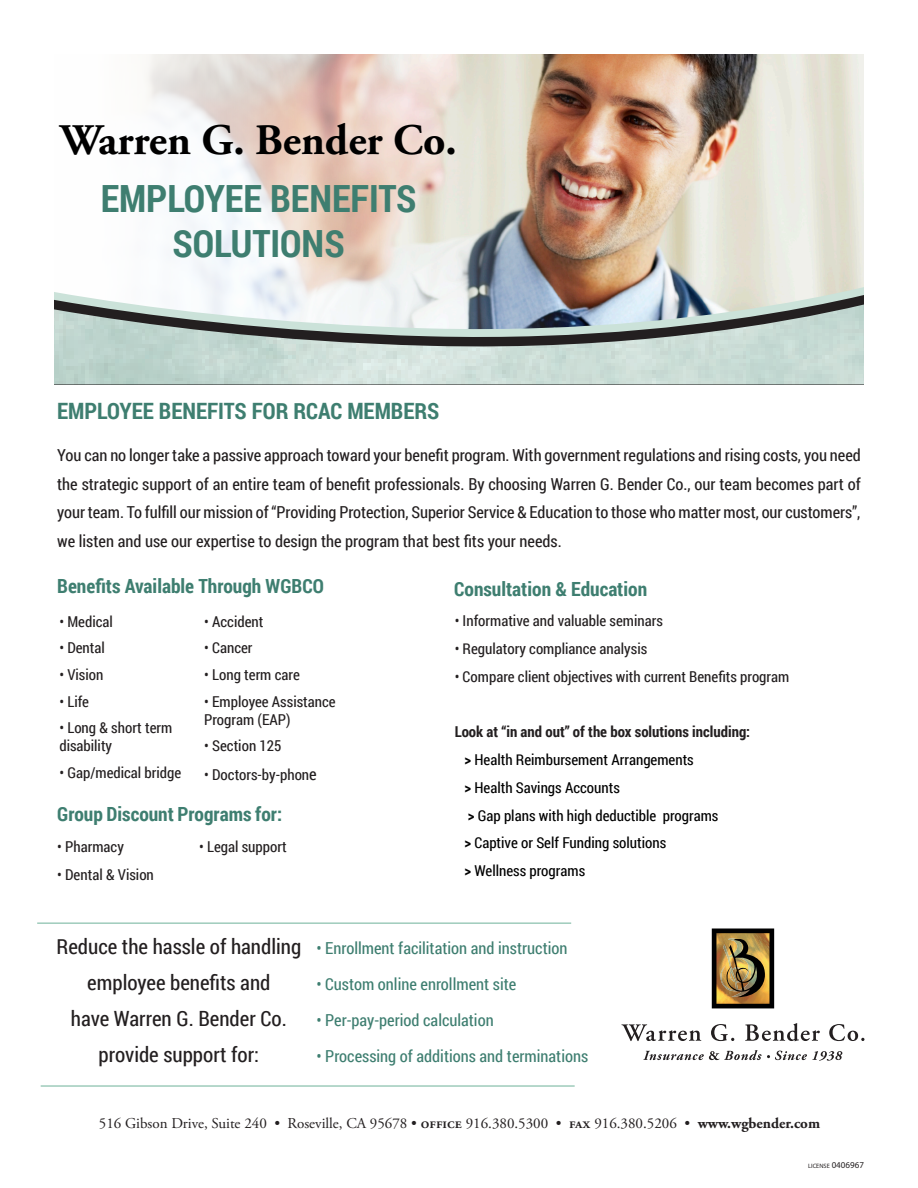
<style>
.page{position:relative;width:918px;height:1188px;background:#fff}
.page>*{position:absolute;margin:0;border:0;box-sizing:border-box;transform-origin:0 0}
.Headline{font:700 43.5px "Adobe Garamond Pro";color:#000}
.Headline-2{font:700 37.5px/45px "Roboto Condensed";color:#3e7e70;text-align:center}
.Subhead{font:700 22.5px "Roboto Condensed";color:#3e7e70}
.Accent_Type{font:21px/36px "Roboto Condensed";color:#231f20;text-align:center}
.t1{font:700 19.5px "Roboto Condensed";color:#3e7e70}
.t2{font:16.5px/28.5px "Roboto Condensed";color:#231f20;text-align:justify}
.Bullets_-_Last_Bulle{font:16.5px "Roboto Condensed";color:#3e7e70}
.Bullets_-_Last_Bulle-2{font:15px/18px "Roboto Condensed";color:#231f20}
.t3{font:15px "Roboto Condensed";color:#000}
.Office_Contact_Info{font:15px "Adobe Garamond Pro";color:#231f20}
.t4{font:700 15px "Roboto Condensed";color:#231f20}
.License{font:6.3px "Myriad Pro";color:#231f20}
.s1{font-size:16.5px}
.s2{font-weight:700}
.s3{font-weight:600}
.s4{font-size:9px}
</style>
<div class="page">
<img style="left:146px;top:54px;width:718px;height:208px">
<img style="left:712px;top:929px;width:62px;height:79px">
<svg style="left:621px;top:1024px;width:80px;height:17px"></svg>
<svg style="left:711px;top:1024px;width:23px;height:17px"></svg>
<svg style="left:745px;top:1023px;width:75px;height:18px"></svg>
<svg style="left:829px;top:1024px;width:35px;height:17px"></svg>
<svg style="left:643px;top:1050px;width:199px;height:11px"></svg>
<svg style="left:193px;top:262px;width:671px;height:8px"></svg>
<svg style="left:54px;top:270px;width:810px;height:35px"></svg>
<img style="left:54px;top:305px;width:810px;height:79px">
<hr style="left:41px;top:1085px;width:534px;height:2px;background:#9ecbbb">
<hr style="left:37px;top:922px;width:534px;height:2px;background:#9ecbbb">
<p class="Headline" style="left:60px;top:115px;width:398px">Warren G. Bender Co.</p>
<p class="Headline-2" style="left:101px;top:175px;width:317px">EMPLOYEE BENEFITS<br>SOLUTIONS</p>
<p class="Subhead" style="left:57px;top:396px;width:384px">EMPLOYEE BENEFITS FOR RCAC MEMBERS</p>
<p class="t2" style="left:57px;top:441px;width:805px">You can no longer take a passive approach toward your benefit program. With government regulations and rising costs, you need the strategic support of an entire team of benefit professionals. By choosing Warren G. Bender Co., our team becomes part of your team. To fulfill our mission of “Providing Protection, Superior Service &amp; Education to those who matter most, our customers”, we listen and use our expertise to design the program that best fits your needs.</p>
<p class="t1" style="left:57px;top:573px;width:268px">Benefits Available Through WGBCO</p>
<p class="t1" style="left:454px;top:575px;width:194px">Consultation &amp; Education</p>
<p class="Bullets_-_Last_Bulle-2" style="left:455px;top:612px;width:210px">• Informative and valuable seminars</p>
<p class="Bullets_-_Last_Bulle-2" style="left:455px;top:639px;width:194px">• Regulatory compliance analysis</p>
<p class="Bullets_-_Last_Bulle-2" style="left:455px;top:667px;width:336px">• Compare client objectives with current Benefits program</p>
<p class="Bullets_-_Last_Bulle-2" style="left:59px;top:612px;width:55px">• Medical</p>
<p class="Bullets_-_Last_Bulle-2" style="left:59px;top:639px;width:47px">• Dental</p>
<p class="Bullets_-_Last_Bulle-2" style="left:59px;top:665px;width:46px">• Vision</p>
<p class="Bullets_-_Last_Bulle-2" style="left:59px;top:692px;width:31px">• Life</p>
<p class="Bullets_-_Last_Bulle-2" style="left:59px;top:719px;width:114px">• Long &amp; short term disability</p>
<p class="Bullets_-_Last_Bulle-2" style="left:59px;top:763px;width:123px">• Gap/medical bridge</p>
<p class="Bullets_-_Last_Bulle-2" style="left:204px;top:612px;width:61px">• Accident</p>
<p class="Bullets_-_Last_Bulle-2" style="left:204px;top:639px;width:50px">• Cancer</p>
<p class="Bullets_-_Last_Bulle-2" style="left:204px;top:665px;width:97px">• Long term care</p>
<p class="Bullets_-_Last_Bulle-2" style="left:204px;top:692px;width:133px">• Employee Assistance<br>Program (EAP)</p>
<p class="Bullets_-_Last_Bulle-2" style="left:204px;top:737px;width:79px">• Section 125</p>
<p class="Bullets_-_Last_Bulle-2" style="left:204px;top:765px;width:114px">• Doctors-by-phon<span class="s1">e</span></p>
<p class="t4" style="left:455px;top:722px;width:297px">Look at “in and out” of the box solutions including:</p>
<p class="t3" style="left:464px;top:749px;width:231px"><span class="s2">&gt;</span> Health Reimbursement Arrangements</p>
<p class="t3" style="left:464px;top:777px;width:157px"><span class="s2">&gt;</span> Health Savings Accounts</p>
<p class="t3" style="left:468px;top:805px;width:252px"><span class="s2">&gt;</span> Gap plans with high deductible programs</p>
<p class="t3" style="left:464px;top:833px;width:203px"><span class="s2">&gt;</span> Captive or Self Funding solutions</p>
<p class="t3" style="left:464px;top:860px;width:122px"><span class="s2">&gt;</span> Wellness programs</p>
<p class="t1" style="left:57px;top:800px;width:227px">Group Discount Programs for:</p>
<p class="Bullets_-_Last_Bulle-2" style="left:57px;top:837px;width:68px">• Pharmacy</p>
<p class="Bullets_-_Last_Bulle-2" style="left:57px;top:865px;width:98px">• Dental &amp; Vision</p>
<p class="Bullets_-_Last_Bulle-2" style="left:199px;top:837px;width:89px">• Legal support</p>
<p class="Accent_Type" style="left:57px;top:928px;width:246px">Reduce the hassle of handling employee benefits and</p>
<p class="Accent_Type" style="left:71px;top:1000px;width:217px">have Warren G. Bender Co.</p>
<p class="Accent_Type" style="left:99px;top:1036px;width:162px">provide support for:</p>
<p class="Bullets_-_Last_Bulle" style="left:316px;top:937px;width:253px">• Enrollment facilitation and instruction</p>
<p class="Bullets_-_Last_Bulle" style="left:316px;top:973px;width:201px">• Custom online enrollment site</p>
<p class="Bullets_-_Last_Bulle" style="left:316px;top:1009px;width:179px">• Per-pay-period calculation</p>
<p class="Bullets_-_Last_Bulle" style="left:316px;top:1045px;width:273px">• Processing of additions and terminations</p>
<p class="Office_Contact_Info" style="left:99px;top:1114px;width:723px">516 Gibson Drive, Suite 240 • Roseville, CA 95678 • <span class="s3">office</span> 916.380.5300 • <span class="s3">fax</span> 916.380.5206 • <span class="s2">www.wgbender.com</span></p>
<p class="License" style="left:808px;top:1162px;width:57px">LICENSE <span class="s4">0406967</span></p>
</div>
